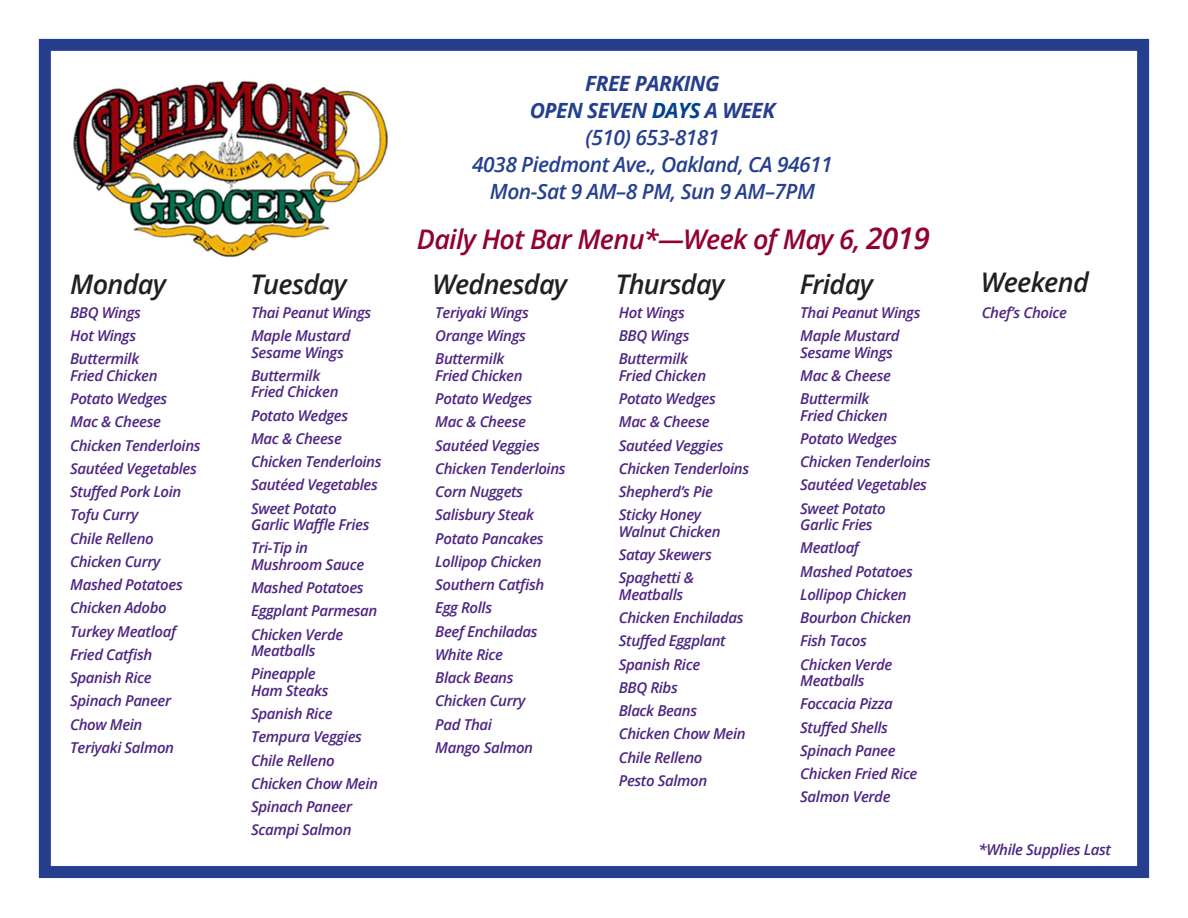
<style>
.page{position:relative;width:1188px;height:918px;background:#fff}
.page>*{position:absolute;margin:0;border:0;box-sizing:border-box;transform-origin:0 0}
.t1{font:italic 600 27px "Open Sans";letter-spacing:-.025em;color:#231f20}
.t2{font:italic 600 27px "Open Sans";letter-spacing:-.025em;color:#920131}
.t3{font:italic 600 21px/27px "Open Sans";letter-spacing:-.025em;color:#253f8e;text-align:center}
.t4{font:italic 600 21px "Open Sans";letter-spacing:-.025em;color:#25408f}
.t5{font:italic 600 15px/23.2px "Open Sans";letter-spacing:-.025em;color:#4e2582}
.s1{font-weight:700}
.s2{font-weight:700;color:#00428e}
.s3{font-size:30px}
</style>
<div class="page">
<img style="left:73px;top:81px;width:315px;height:176px">
<div style="left:39px;top:39px;width:1110px;height:839px;border:12px solid #253f8e"></div>
<h2 class="t3" style="left:472px;top:70px;width:362px"><span class="s1">FREE PARKING<br>OPEN SEVEN</span> <span class="s2">DAYS</span> <span class="s1">A WEEK<br></span>(510) 653-8181<br>4038 Piedmont Ave., Oakland, CA 94611</h2>
<h2 class="t4" style="left:490px;top:177px;width:327px">Mon-Sat 9 AM–8 PM, Sun 9 AM–7PM</h2>
<h1 class="t2" style="left:417px;top:221px;width:514px">Daily Hot Bar Menu*—Week of May 6, <span class="s3">2019</span></h1>
<h1 class="t1" style="left:70px;top:265px;width:97px">Monday</h1>
<h1 class="t1" style="left:250px;top:266px;width:98px">Tuesday</h1>
<h1 class="t1" style="left:432px;top:266px;width:137px">Wednesday</h1>
<h1 class="t1" style="left:615px;top:266px;width:110px">Thursday</h1>
<h1 class="t1" style="left:800px;top:266px;width:75px">Friday</h1>
<h1 class="t1" style="left:981px;top:264px;width:110px">Weekend</h1>
<p class="t5" style="left:70px;top:301px;width:72px">BBQ Wings<br>Hot Wings<br>Buttermilk</p>
<p class="t5" style="left:70px;top:364px;width:132px">Fried Chicken<br>Potato Wedges<br>Mac &amp; Cheese<br>Chicken Tenderloins<br>Sautéed Vegetables<br>Stuffed Pork Loin<br>Tofu Curry<br>Chile Relleno<br>Chicken Curry<br>Mashed Potatoes<br>Chicken Adobo<br>Turkey Meatloaf<br>Fried Catfish<br>Spanish Rice<br>Spinach Paneer<br>Chow Mein<br>Teriyaki Salmon</p>
<p class="t5" style="left:982px;top:301px;width:87px">Chef’s Choice</p>
<p class="t5" style="left:800px;top:301px;width:122px">Thai Peanut Wings<br>Maple Mustard</p>
<p class="t5" style="left:800px;top:340px;width:94px">Sesame Wings<br>Mac &amp; Cheese<br>Buttermilk</p>
<p class="t5" style="left:800px;top:403px;width:132px">Fried Chicken<br>Potato Wedges<br>Chicken Tenderloins<br>Sautéed Vegetables<br>Sweet Potato</p>
<p class="t5" style="left:800px;top:513px;width:114px">Garlic Fries<br>Meatloaf<br>Mashed Potatoes<br>Lollipop Chicken<br>Bourbon Chicken<br>Fish Tacos<br>Chicken Verde</p>
<p class="t5" style="left:800px;top:669px;width:119px">Meatballs<br>Foccacia Pizza<br>Stuffed Shells<br>Spinach Panee<br>Chicken Fried Rice<br>Salmon Verde</p>
<p class="t5" style="left:435px;top:301px;width:95px">Teriyaki Wings<br>Orange Wings<br>Buttermilk</p>
<p class="t5" style="left:435px;top:364px;width:132px">Fried Chicken<br>Potato Wedges<br>Mac &amp; Cheese<br>Sautéed Veggies<br>Chicken Tenderloins<br>Corn Nuggets<br>Salisbury Steak<br>Potato Pancakes<br>Lollipop Chicken<br>Southern Catfish<br>Egg Rolls<br>Beef Enchiladas<br>White Rice<br>Black Beans<br>Chicken Curry<br>Pad Thai<br>Mango Salmon</p>
<p class="t5" style="left:251px;top:301px;width:122px">Thai Peanut Wings<br>Maple Mustard</p>
<p class="t5" style="left:251px;top:340px;width:94px">Sesame Wings<br>Buttermilk</p>
<p class="t5" style="left:251px;top:380px;width:132px">Fried Chicken<br>Potato Wedges<br>Mac &amp; Cheese<br>Chicken Tenderloins<br>Sautéed Vegetables<br>Sweet Potato</p>
<p class="t5" style="left:251px;top:513px;width:120px">Garlic Waffle Fries<br>Tri-Tip in</p>
<p class="t5" style="left:251px;top:553px;width:128px">Mushroom Sauce<br>Mashed Potatoes<br>Eggplant Parmesan<br>Chicken Verde</p>
<p class="t5" style="left:251px;top:639px;width:66px">Meatballs<br>Pineapple</p>
<p class="t5" style="left:251px;top:679px;width:128px">Ham Steaks<br>Spanish Rice<br>Tempura Veggies<br>Chile Relleno<br>Chicken Chow Mein<br>Spinach Paneer<br>Scampi Salmon</p>
<p class="t5" style="left:619px;top:301px;width:72px">Hot Wings<br>BBQ Wings<br>Buttermilk</p>
<p class="t5" style="left:619px;top:364px;width:132px">Fried Chicken<br>Potato Wedges<br>Mac &amp; Cheese<br>Sautéed Veggies<br>Chicken Tenderloins<br>Shepherd’s Pie<br>Sticky Honey</p>
<p class="t5" style="left:619px;top:520px;width:103px">Walnut Chicken<br>Satay Skewers<br>Spaghetti &amp;</p>
<p class="t5" style="left:619px;top:583px;width:128px">Meatballs<br>Chicken Enchiladas<br>Stuffed Eggplant<br>Spanish Rice<br>BBQ Ribs<br>Black Beans<br>Chicken Chow Mein<br>Chile Relleno<br>Pesto Salmon</p>
<p class="t5" style="left:979px;top:837px;width:134px">*While Supplies Last</p>
</div>
